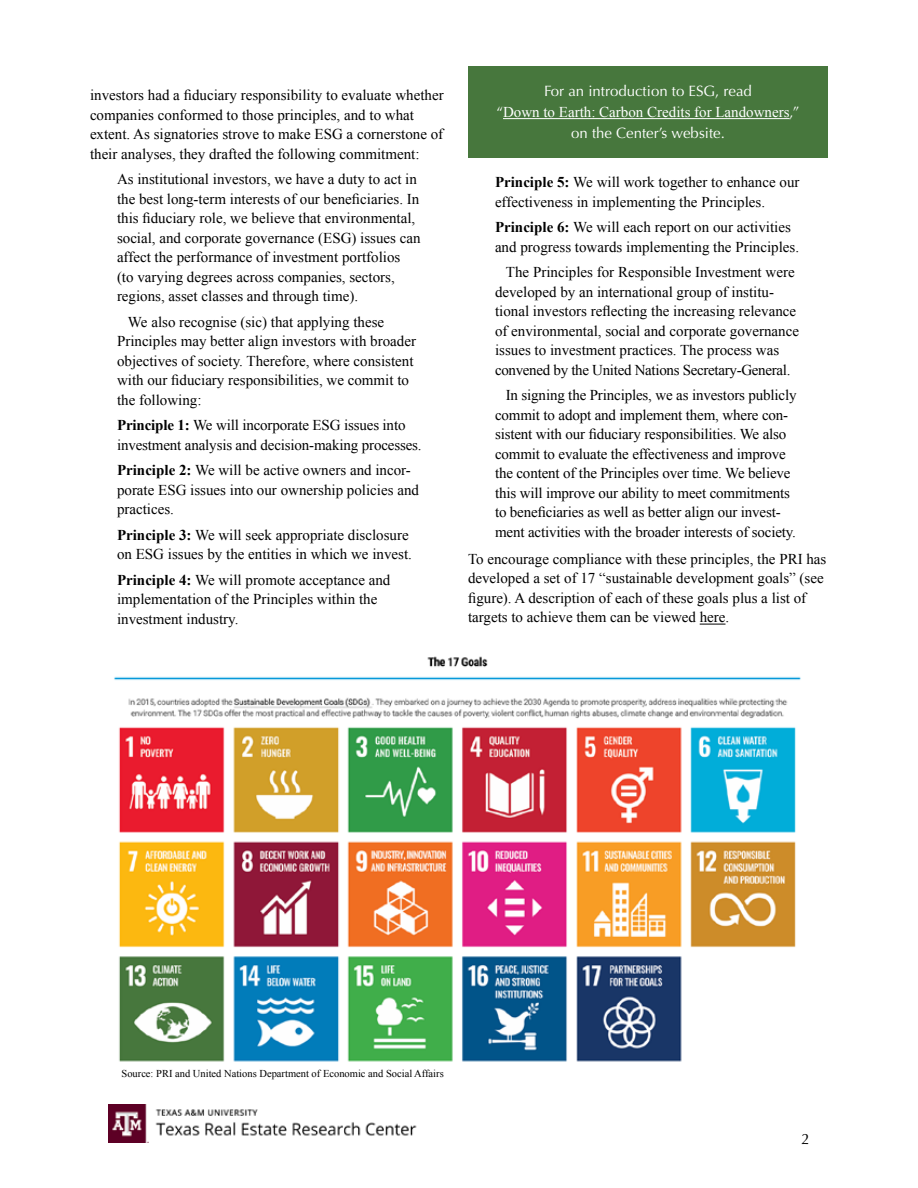
<style>
.page{position:relative;width:918px;height:1188px;background:#fff}
.page>*{position:absolute;margin:0;border:0;box-sizing:border-box;transform-origin:0 0}
.t1{font:15px/19.5px "Times New Roman";color:#000}
.t2{font:15px "Optima";color:#fff}
.t3{font:15px "Times New Roman";color:#fff}
.t4{font:15px "Optima LT Std";color:#000}
.t5{font:10.5px "Times New Roman";color:#000}
.s1{font-weight:700}
.s2{font-family:"Optima"}
</style>
<div class="page">
<img style="left:108px;top:1104px;width:309px;height:38px">
<svg style="left:700px;top:624px;width:26px;height:1px"></svg>
<img style="left:114px;top:656px;width:687px;height:406px">
<div style="left:468px;top:66px;width:360px;height:92px;background:#47773d"></div>
<hr style="left:503px;top:118px;width:287px;height:1px;background:#fff">
<p class="t1" style="left:90px;top:85px;width:355px">investors had a fiduciary responsibility to evaluate whether companies conformed to those principles, and to what extent. As signatories strove to make ESG a cornerstone of their analyses, they drafted the following commitment:</p>
<p class="t1" style="left:117px;top:169px;width:305px">As institutional investors, we have a duty to act in the best long-term interests of our beneficiaries. In this fiduciary role, we believe that environmental, social, and corporate governance (ESG) issues can affect the performance of investment portfolios (to varying degrees across companies, sectors, regions, asset classes and through time).</p>
<p class="t1" style="left:117px;top:312px;width:301px;text-indent:11px">We also recognise (sic) that applying these Principles may better align investors with broader objectives of society. Therefore, where consistent with our fiduciary responsibilities, we commit to the following:</p>
<p class="t1" style="left:117px;top:415px;width:306px"><span class="s1">Principle 1:</span> We will incorporate ESG issues into investment analysis and decision-making processes.</p>
<p class="t1" style="left:117px;top:460px;width:304px"><span class="s1">Principle 2:</span> We will be active owners and incor&shy;porate ESG issues into our ownership policies and practices.</p>
<p class="t1" style="left:117px;top:525px;width:296px"><span class="s1">Principle 3:</span> We will seek appropriate disclosure on ESG issues by the entities in which we invest.</p>
<p class="t1" style="left:117px;top:570px;width:275px"><span class="s1">Principle 4:</span> We will promote acceptance and implementation of the Principles within the investment industry.</p>
<p class="t2" style="left:544px;top:82px;width:209px">For an introduction to ESG, read</p>
<p class="t3" style="left:496px;top:102px;width:305px"><span class="s2">“</span>Down to Earth: Carbon Credits for Landowners<span class="s2">,”</span></p>
<p class="t2" style="left:571px;top:124px;width:155px">on the Center’s website.</p>
<p class="t1" style="left:495px;top:172px;width:306px"><span class="s1">Principle 5:</span> We will work together to enhance our effectiveness in implementing the Principles.</p>
<p class="t1" style="left:495px;top:217px;width:306px"><span class="s1">Principle 6:</span> We will each report on our activities and progress towards implementing the Principles.</p>
<p class="t1" style="left:495px;top:262px;width:306px;text-indent:11px">The Principles for Responsible Investment were developed by an international group of institu&shy;tional investors reflecting the increasing relevance of environmental, social and corporate governance issues to investment practices. The process was convened by the United Nations Secretary-General.</p>
<p class="t1" style="left:495px;top:385px;width:303px;text-indent:11px">In signing the Principles, we as investors publicly commit to adopt and implement them, where con&shy;sistent with our fiduciary responsibilities. We also commit to evaluate the effectiveness and improve the content of the Principles over time. We believe this will improve our ability to meet commitments to beneficiaries as well as better align our invest&shy;ment activities with the broader interests of society.</p>
<p class="t1" style="left:468px;top:549px;width:360px">To encourage compliance with these principles, the PRI has developed a set of 17 “sustainable development goals” (see figure). A description of each of these goals plus a list of targets to achieve them can be viewed here.</p>
<p class="t5" style="left:122px;top:1067px;width:324px">Source: PRI and United Nations Department of Economic and Social Affairs</p>
<p class="t4" style="left:801px;top:1130px;width:10px">2</p>
</div>
